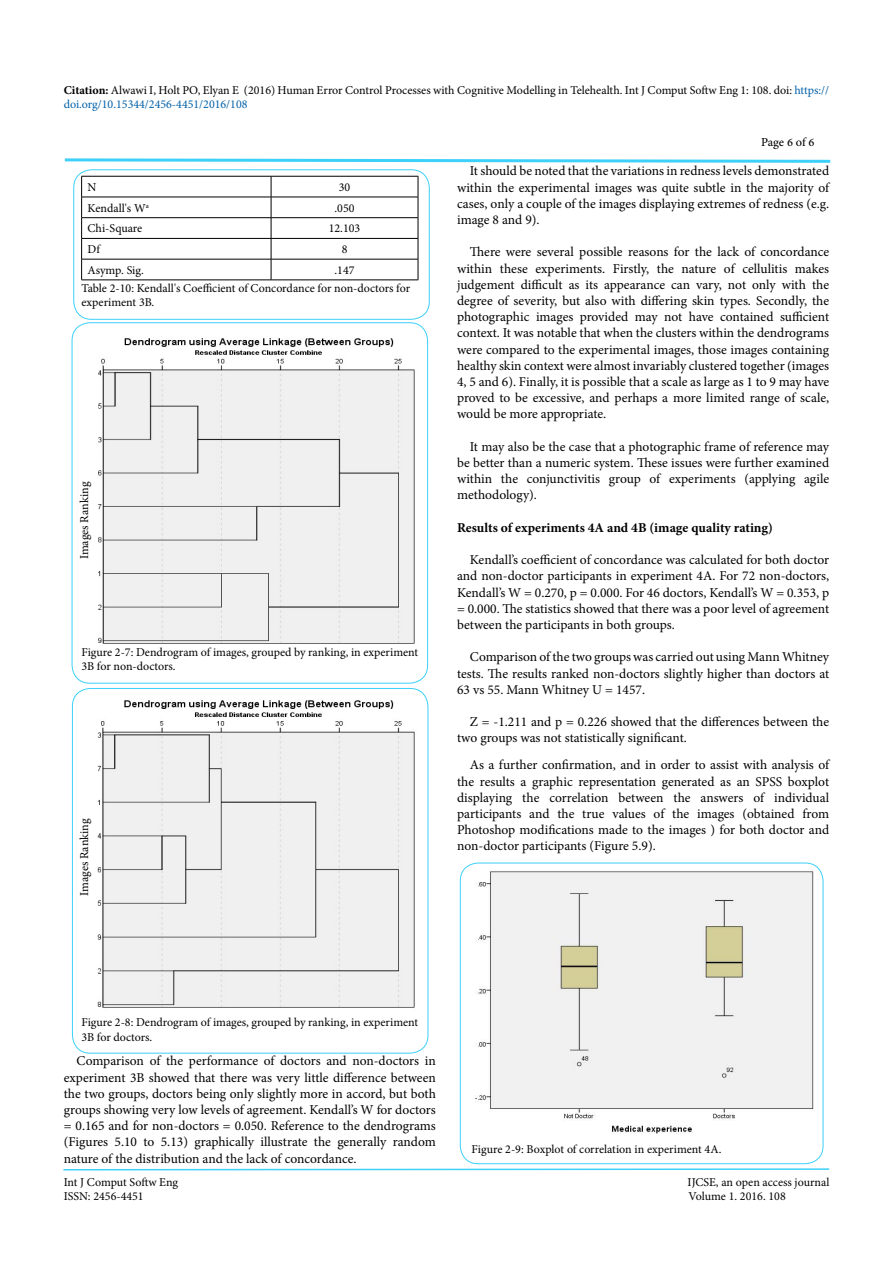
<style>
.page{position:relative;width:893px;height:1263px;background:#fff}
.page>*{position:absolute;margin:0;border:0;box-sizing:border-box;transform-origin:0 0}
.t1{font:13.5px/16.2px "Minion Pro";color:#000;text-align:justify}
.t2{font:700 13.5px "Minion Pro";color:#000}
.t3{font:12px/14.4px "Minion Pro";color:#000}
.t4{font:12px "Adobe Hebrew";letter-spacing:-.01em;color:#000}
.s1{font-weight:700}
.s2{color:#0060a8}
</style>
<div class="page">
<svg style="left:63px;top:1168px;width:767px;height:3px"></svg>
<svg style="left:64px;top:158px;width:767px;height:5px"></svg>
<hr style="left:81px;top:176px;width:190px;height:1px;background:#000">
<hr style="left:271px;top:176px;width:147px;height:1px;background:#000">
<hr style="left:81px;top:197px;width:190px;height:1px;background:#000">
<hr style="left:271px;top:197px;width:147px;height:1px;background:#000">
<hr style="left:81px;top:217px;width:190px;height:1px;background:#000">
<hr style="left:271px;top:217px;width:147px;height:1px;background:#000">
<hr style="left:81px;top:238px;width:190px;height:1px;background:#000">
<hr style="left:271px;top:238px;width:147px;height:1px;background:#000">
<hr style="left:81px;top:259px;width:190px;height:1px;background:#000">
<svg style="left:81px;top:176px;width:1px;height:104px"></svg>
<hr style="left:271px;top:259px;width:147px;height:1px;background:#000">
<svg style="left:271px;top:176px;width:1px;height:104px"></svg>
<svg style="left:418px;top:176px;width:1px;height:104px"></svg>
<hr style="left:81px;top:280px;width:190px;height:1px;background:#000">
<hr style="left:271px;top:280px;width:147px;height:1px;background:#000">
<div style="left:74px;top:170px;width:355px;height:149px;border:1px solid #3dd0f9;border-radius:18px"></div>
<img style="left:98px;top:338px;width:317px;height:306px">
<div style="left:72px;top:323px;width:356px;height:360px;border:1px solid #3dd0f9;border-radius:18px"></div>
<img style="left:97px;top:700px;width:318px;height:308px">
<div style="left:72px;top:688px;width:356px;height:365px;border:1px solid #3dd0f9;border-radius:18px"></div>
<img style="left:475px;top:871px;width:339px;height:263px">
<div style="left:460px;top:863px;width:363px;height:301px;border:1px solid #3dd0f9;border-radius:18px"></div>
<p class="t3" style="left:64px;top:83px;width:767px"><span class="s1">Citation:</span> Alwawi I, Holt PO, Elyan E (2016) Human Error Control Processes with Cognitive Modelling in Telehealth. Int J Comput Softw Eng 1: 108. doi: <span class="s2">https:// doi.org/10.15344/2456-4451/2016/108</span></p>
<p class="t3" style="left:88px;top:180px;width:10px">N</p>
<p class="t3" style="left:339px;top:180px;width:13px">30</p>
<p class="t3" style="left:88px;top:201px;width:63px">Kendall's W<sup>a</sup></p>
<p class="t3" style="left:335px;top:201px;width:22px">.050</p>
<p class="t3" style="left:88px;top:221px;width:56px">Chi-Square</p>
<p class="t3" style="left:329px;top:221px;width:33px">12.103</p>
<p class="t3" style="left:88px;top:242px;width:14px">Df</p>
<p class="t3" style="left:342px;top:242px;width:7px">8</p>
<p class="t3" style="left:88px;top:263px;width:58px">Asymp. Sig.</p>
<p class="t3" style="left:81px;top:261px;width:330px;line-height:17.7px;text-indent:253px">.147<br>Table 2-10: Kendall's Coefficient of Concordance for non-doctors for</p>
<p class="t3" style="left:81px;top:295px;width:74px">experiment 3B.</p>
<p class="t3" style="left:77px;top:559px;width:79px;rotate:-90deg">Images Ranking</p>
<p class="t3" style="left:81px;top:644px;width:338px">Figure 2-7: Dendrogram of images, grouped by ranking, in experiment<br>3B for non-doctors.</p>
<p class="t3" style="left:77px;top:896px;width:79px;rotate:-90deg">Images Ranking</p>
<p class="t4" style="left:761px;top:135px;width:55px">Page 6 of 6</p>
<p class="t1" style="left:457px;top:163px;width:374px;text-indent:13px">It should be noted that the variations in redness levels demonstrated within the experimental images was quite subtle in the majority of cases, only a couple of the images displaying extremes of redness (e.g. image 8 and 9).</p>
<p class="t1" style="left:457px;top:244px;width:374px;text-indent:13px">There were several possible reasons for the lack of concordance within these experiments. Firstly, the nature of cellulitis makes judgement difficult as its appearance can vary, not only with the degree of severity, but also with differing skin types. Secondly, the photographic images provided may not have contained sufficient context. It was notable that when the clusters within the dendrograms were compared to the experimental images, those images containing healthy skin context were almost invariably clustered together (images 4, 5 and 6). Finally, it is possible that a scale as large as 1 to 9 may have proved to be excessive, and perhaps a more limited range of scale, would be more appropriate.</p>
<p class="t1" style="left:457px;top:438px;width:374px;text-indent:13px">It may also be the case that a photographic frame of reference may be better than a numeric system. These issues were further examined within the conjunctivitis group of experiments (applying agile methodology).</p>
<p class="t2" style="left:457px;top:518px;width:317px">Results of experiments 4A and 4B (image quality rating)</p>
<p class="t1" style="left:457px;top:552px;width:374px;text-indent:13px">Kendall’s coefficient of concordance was calculated for both doctor and non-doctor participants in experiment 4A. For 72 non-doctors, Kendall’s W = 0.270, p = 0.000. For 46 doctors, Kendall’s W = 0.353, p = 0.000. The statistics showed that there was a poor level of agreement between the participants in both groups.</p>
<p class="t1" style="left:457px;top:649px;width:374px;text-indent:13px">Comparison of the two groups was carried out using Mann Whitney tests. The results ranked non-doctors slightly higher than doctors at 63 vs 55. Mann Whitney U = 1457.</p>
<p class="t1" style="left:457px;top:714px;width:374px;text-indent:13px">Z = -1.211 and p = 0.226 showed that the differences between the two groups was not statistically significant.</p>
<p class="t1" style="left:457px;top:757px;width:374px;text-indent:13px">As a further confirmation, and in order to assist with analysis of the results a graphic representation generated as an SPSS boxplot displaying the correlation between the answers of individual participants and the true values of the images (obtained from Photoshop modifications made to the images ) for both doctor and non-doctor participants (Figure 5.9).</p>
<p class="t3" style="left:81px;top:1015px;width:338px">Figure 2-8: Dendrogram of images, grouped by ranking, in experiment<br>3B for doctors.</p>
<p class="t1" style="left:64px;top:1053px;width:374px;text-indent:13px">Comparison of the performance of doctors and non-doctors in experiment 3B showed that there was very little difference between the two groups, doctors being only slightly more in accord, but both groups showing very low levels of agreement. Kendall’s W for doctors = 0.165 and for non-doctors = 0.050. Reference to the dendrograms (Figures 5.10 to 5.13) graphically illustrate the generally random nature of the distribution and the lack of concordance.</p>
<p class="t3" style="left:64px;top:1175px;width:116px">Int J Comput Softw Eng</p>
<p class="t3" style="left:688px;top:1175px;width:143px">IJCSE, an open access journal</p>
<p class="t3" style="left:64px;top:1189px;width:82px">ISSN: 2456-4451</p>
<p class="t3" style="left:689px;top:1189px;width:99px">Volume 1. 2016. 108</p>
<p class="t3" style="left:472px;top:1142px;width:251px">Figure 2-9: Boxplot of correlation in experiment 4A.</p>
</div>
